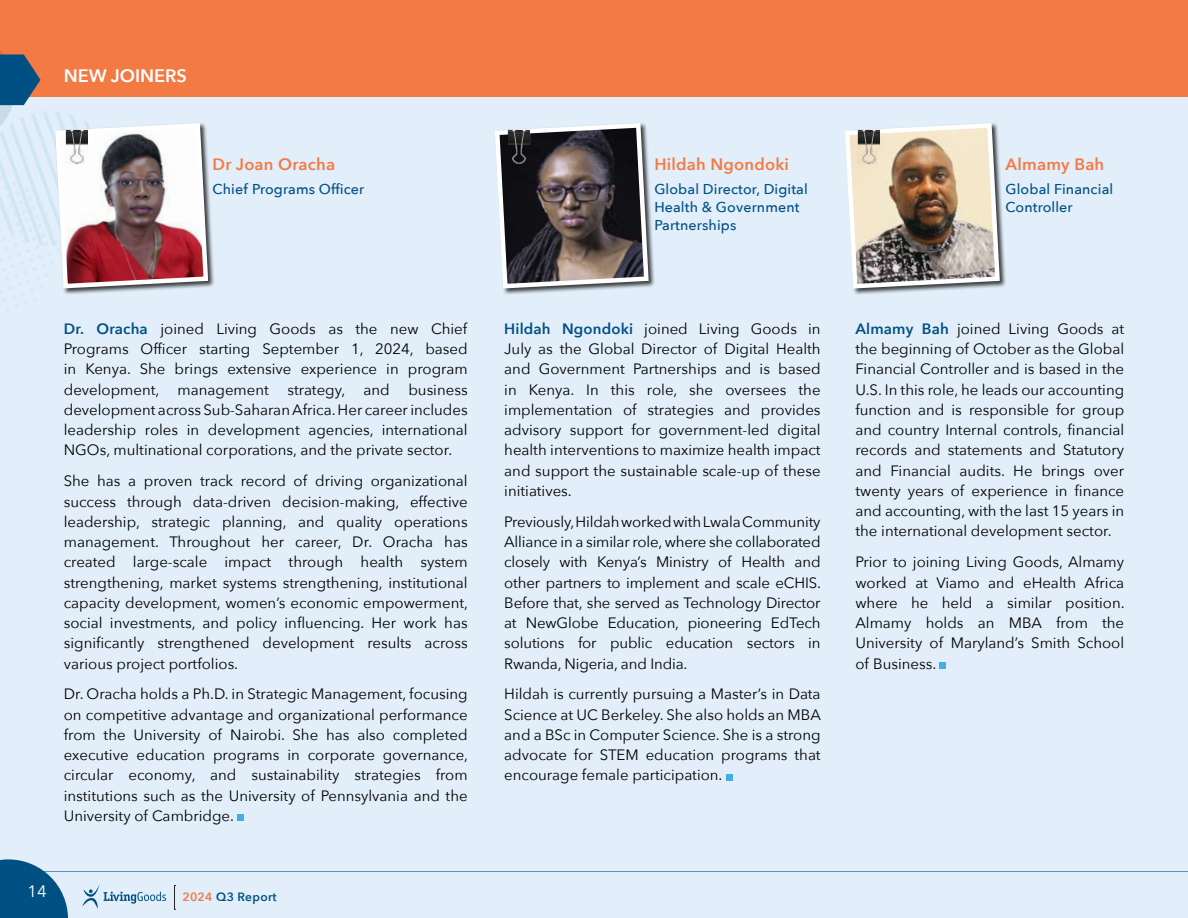
<style>
.page{position:relative;width:1188px;height:918px;background:#e2eef9}
.page>*{position:absolute;margin:0;border:0;box-sizing:border-box;transform-origin:0 0}
.t1{font:600 18px "Avenir Next";color:#fff}
.t2{font:600 16.5px "Avenir Next";letter-spacing:.015em;color:#f47a44}
.t3{font:16.5px "Avenir Next";color:#fff}
.t4{font:15px/20.2px "Avenir Next";color:#000;text-align:justify}
.t5{font:500 14.25px/18px "Avenir Next";letter-spacing:.01em;color:#005084}
.t6{font:600 12px "Avenir Next";letter-spacing:.025em;color:#005084}
.s1{font-weight:600;color:#005084}
.s2{color:#f47a44}
</style>
<div class="page">
<div style="left:0;top:0;width:1188px;height:96px;background:#f47a44"></div>
<div style="left:940px;top:662px;width:6px;height:7px;background:#44ade2"></div>
<div style="left:844px;top:123px;width:163px;height:172px;background:#000;opacity:.75"></div>
<img style="left:844px;top:123px;width:158px;height:168px">
<div style="left:237px;top:815px;width:7px;height:6px;background:#44ade2"></div>
<svg style="left:726px;top:774px;width:6px;height:6px"></svg>
<div style="left:494px;top:123px;width:161px;height:172px;background:#000;opacity:.75"></div>
<svg style="left:494px;top:123px;width:157px;height:168px;background:#625d60"></svg>
<hr style="left:0;top:871px;width:1188px;height:1px;background:#005084">
<svg style="left:174px;top:885px;width:2px;height:25px"></svg>
<svg style="left:82px;top:885px;width:84px;height:24px"></svg>
<svg style="left:0;top:859px;width:68px;height:59px"></svg>
<div style="left:54px;top:123px;width:161px;height:172px;background:#000;opacity:.75"></div>
<svg style="left:0;top:50px;width:211px;height:245px"></svg>
<img style="left:65px;top:129px;width:23px;height:35px">
<img style="left:507px;top:129px;width:24px;height:35px">
<img style="left:857px;top:129px;width:23px;height:35px">
<p class="t1" style="left:64px;top:60px;width:59px">New joiners</p>
<p class="t2" style="left:213px;top:150px;width:124px">Dr Joan Oracha</p>
<p class="t5" style="left:213px;top:180px;width:153px">Chief Programs Officer</p>
<p class="t4" style="left:64px;top:318px;width:405px"><span class="s1">Dr. Oracha</span> joined Living Goods as the new Chief Programs Officer starting September 1, 2024, based in Kenya. She brings extensive experience in program development, management strategy, and business development across Sub-Saharan Africa. Her career includes leadership roles in development agencies, international NGOs, multinational corporations, and the private sector.</p>
<p class="t4" style="left:64px;top:470px;width:406px">She has a proven track record of driving organizational success through data-driven decision-making, effective leadership, strategic planning, and quality operations management. Throughout her career, Dr. Oracha has created large-scale impact through health system strengthening, market systems strengthening, institutional capacity development, women’s economic empowerment, social investments, and policy influencing. Her work has significantly strengthened development results across various project portfolios.</p>
<p class="t4" style="left:64px;top:683px;width:406px">Dr. Oracha holds a Ph.D. in Strategic Management, focusing on competitive advantage and organizational performance from the University of Nairobi. She has also completed executive education programs in corporate governance, circular economy, and sustainability strategies from institutions such as the University of Pennsylvania and the University of Cambridge.</p>
<p class="t3" style="left:27px;top:877px;width:21px">14</p>
<p class="t6" style="left:182px;top:887px;width:96px"><span class="s2">2024</span> Q3 Report</p>
<p class="t2" style="left:654px;top:150px;width:136px">Hildah Ngondoki</p>
<p class="t5" style="left:654px;top:180px;width:155px">Global Director, Digital<br>Health &amp; Government<br>Partnerships</p>
<p class="t2" style="left:1006px;top:150px;width:100px">Almamy Bah</p>
<p class="t5" style="left:1006px;top:180px;width:109px">Global Financial<br>Controller</p>
<p class="t4" style="left:504px;top:318px;width:318px"><span class="s1">Hildah Ngondoki</span> joined Living Goods in July as the Global Director of Digital Health and Government Partnerships and is based in Kenya. In this role, she oversees the implementation of strategies and provides advisory support for government-led digital health interventions to maximize health impact and support the sustainable scale-up of these initiatives.</p>
<p class="t4" style="left:504px;top:511px;width:318px">Previously, Hildah worked with Lwala Community Alliance in a similar role, where she collaborated closely with Kenya’s Ministry of Health and other partners to implement and scale eCHIS.<br>Before that, she served as Technology Director at NewGlobe Education, pioneering EdTech solutions for public education sectors in Rwanda, Nigeria, and India.</p>
<p class="t4" style="left:504px;top:683px;width:318px">Hildah is currently pursuing a Master’s in Data Science at UC Berkeley. She also holds an MBA and a BSc in Computer Science. She is a strong advocate for STEM education programs that encourage female participation.</p>
<p class="t4" style="left:855px;top:318px;width:270px"><span class="s1">Almamy Bah</span> joined Living Goods at the beginning of October as the Global Financial Controller and is based in the U.S. In this role, he leads our accounting function and is responsible for group and country Internal controls, financial records and statements and Statutory and Financial audits. He brings over twenty years of experience in finance and accounting, with the last 15 years in the international development sector.</p>
<p class="t4" style="left:855px;top:551px;width:271px">Prior to joining Living Goods, Almamy worked at Viamo and eHealth Africa where he held a similar position.<br>Almamy holds an MBA from the University of Maryland’s Smith School of Business.</p>
</div>
